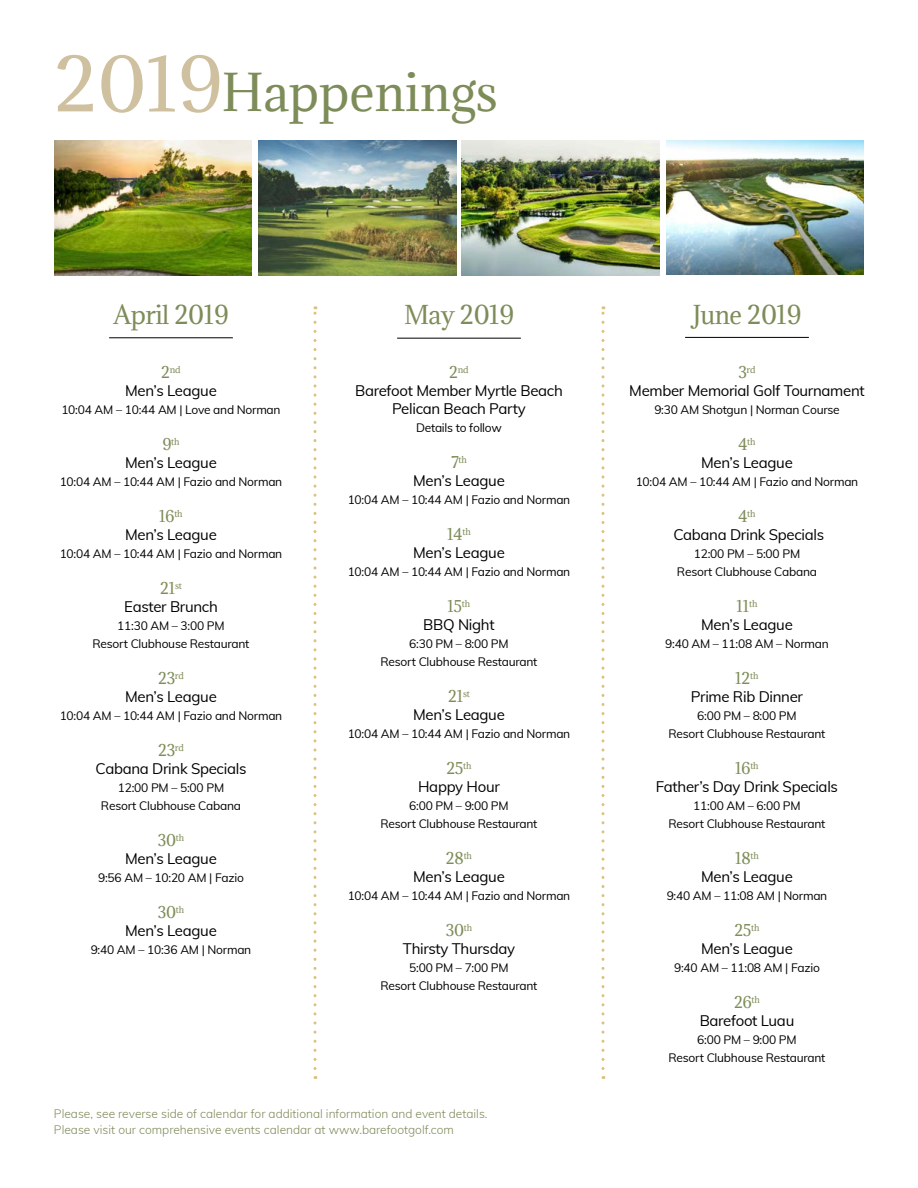
<style>
.page{position:relative;width:918px;height:1188px;background:#fff}
.page>*{position:absolute;margin:0;border:0;box-sizing:border-box;transform-origin:0 0}
.t1{font:48px "Adamina";color:#7d8c58}
.t2{font:24px "Adamina";letter-spacing:-.02em;color:#7d8c58}
.t3{font:15px/18px "Muli";letter-spacing:-.02em;color:#000;text-align:center}
.t4{font:15px "Adamina";letter-spacing:-.02em;color:#7d8c58}
.t5{font:12px/18px "Muli";letter-spacing:-.02em;color:#000;text-align:center}
.t6{font:300 12px/16.2px "Muli";color:#7d8c58}
.t7{font:8.7px "Adamina";letter-spacing:-.02em;color:#7d8c58}
.s1{font-size:69px;color:#cfc1a0}
.s2{font-size:15px}
</style>
<div class="page">
<img style="left:54px;top:141px;width:198px;height:134px">
<img style="left:258px;top:141px;width:198px;height:134px">
<img style="left:462px;top:141px;width:198px;height:134px">
<img style="left:666px;top:141px;width:198px;height:134px">
<svg style="left:314px;top:306px;width:2px;height:763px"></svg>
<svg style="left:602px;top:306px;width:2px;height:763px"></svg>
<hr style="left:109px;top:338px;width:124px;height:1px;background:#000">
<hr style="left:397px;top:338px;width:124px;height:1px;background:#000">
<hr style="left:685px;top:337px;width:124px;height:1px;background:#000">
<h1 class="t1" style="left:54px;top:60px;width:446px"><span class="s1">2019</span>Happenings</h1>
<h2 class="t2" style="left:113px;top:298px;width:117px">April 2019</h2>
<p class="t7" style="left:161px;top:364px;width:21px"><span class="s2">2</span>nd</p>
<p class="t3" style="left:125px;top:381px;width:93px">Men’s League</p>
<p class="t5" style="left:61px;top:400px;width:221px">10:04 AM – 10:44 AM | Love and Norman</p>
<p class="t7" style="left:162px;top:436px;width:19px"><span class="s2">9</span>th</p>
<p class="t3" style="left:125px;top:453px;width:93px">Men’s League</p>
<p class="t5" style="left:60px;top:472px;width:224px">10:04 AM – 10:44 AM | Fazio and Norman</p>
<p class="t4" style="left:159px;top:506px;width:25px">16<sup>th</sup></p>
<p class="t3" style="left:125px;top:525px;width:93px">Men’s League</p>
<p class="t5" style="left:60px;top:544px;width:224px">10:04 AM – 10:44 AM | Fazio and Norman</p>
<p class="t4" style="left:160px;top:578px;width:23px">21<sup>st</sup></p>
<p class="t3" style="left:124px;top:597px;width:95px">Easter Brunch</p>
<p class="t5" style="left:93px;top:616px;width:158px">11:30 AM – 3:00 PM<br>Resort Clubhouse Restaurant</p>
<p class="t4" style="left:158px;top:668px;width:27px">23<sup>rd</sup></p>
<p class="t3" style="left:125px;top:687px;width:93px">Men’s League</p>
<p class="t5" style="left:60px;top:706px;width:224px">10:04 AM – 10:44 AM | Fazio and Norman</p>
<p class="t4" style="left:158px;top:740px;width:27px">23<sup>rd</sup></p>
<p class="t3" style="left:96px;top:759px;width:152px">Cabana Drink Specials</p>
<p class="t5" style="left:101px;top:778px;width:142px">12:00 PM – 5:00 PM<br>Resort Clubhouse Cabana</p>
<p class="t4" style="left:158px;top:830px;width:28px">30<sup>th</sup></p>
<p class="t3" style="left:125px;top:849px;width:93px">Men’s League</p>
<p class="t5" style="left:98px;top:868px;width:147px">9:56 AM – 10:20 AM | Fazio</p>
<p class="t4" style="left:158px;top:902px;width:28px">30<sup>th</sup></p>
<p class="t3" style="left:125px;top:921px;width:93px">Men’s League</p>
<p class="t5" style="left:91px;top:940px;width:162px">9:40 AM – 10:36 AM | Norman</p>
<h2 class="t2" style="left:404px;top:298px;width:111px">May 2019</h2>
<p class="t7" style="left:449px;top:364px;width:21px"><span class="s2">2</span>nd</p>
<p class="t3" style="left:355px;top:381px;width:209px">Barefoot Member Myrtle Beach<br>Pelican Beach Party</p>
<p class="t5" style="left:416px;top:418px;width:87px">Details to follow</p>
<p class="t7" style="left:451px;top:454px;width:17px"><span class="s2">7</span>th</p>
<p class="t3" style="left:413px;top:471px;width:93px">Men’s League</p>
<p class="t5" style="left:348px;top:490px;width:224px">10:04 AM – 10:44 AM | Fazio and Norman</p>
<p class="t4" style="left:447px;top:524px;width:25px">14<sup>th</sup></p>
<p class="t3" style="left:413px;top:543px;width:93px">Men’s League</p>
<p class="t5" style="left:348px;top:562px;width:224px">10:04 AM – 10:44 AM | Fazio and Norman</p>
<p class="t4" style="left:448px;top:596px;width:24px">15<sup>th</sup></p>
<p class="t3" style="left:423px;top:615px;width:73px">BBQ Night</p>
<p class="t5" style="left:381px;top:634px;width:158px">6:30 PM – 8:00 PM<br>Resort Clubhouse Restaurant</p>
<p class="t4" style="left:448px;top:686px;width:23px">21<sup>st</sup></p>
<p class="t3" style="left:413px;top:705px;width:93px">Men’s League</p>
<p class="t5" style="left:348px;top:724px;width:224px">10:04 AM – 10:44 AM | Fazio and Norman</p>
<p class="t4" style="left:446px;top:758px;width:27px">25<sup>th</sup></p>
<p class="t3" style="left:418px;top:777px;width:83px">Happy Hour</p>
<p class="t5" style="left:381px;top:796px;width:158px">6:00 PM – 9:00 PM<br>Resort Clubhouse Restaurant</p>
<p class="t4" style="left:446px;top:848px;width:28px">28<sup>th</sup></p>
<p class="t3" style="left:413px;top:867px;width:93px">Men’s League</p>
<p class="t5" style="left:348px;top:886px;width:224px">10:04 AM – 10:44 AM | Fazio and Norman</p>
<p class="t4" style="left:446px;top:920px;width:28px">30<sup>th</sup></p>
<p class="t3" style="left:403px;top:939px;width:114px">Thirsty Thursday</p>
<p class="t5" style="left:381px;top:958px;width:158px">5:00 PM – 7:00 PM<br>Resort Clubhouse Restaurant</p>
<p class="t6" style="left:54px;top:1105px;width:435px">Please, see reverse side of calendar for additional information and event details.<br>Please visit our comprehensive events calendar at www.barefootgolf.com</p>
<h2 class="t2" style="left:693px;top:298px;width:110px">June 2019</h2>
<p class="t7" style="left:738px;top:364px;width:19px"><span class="s2">3</span>rd</p>
<p class="t3" style="left:629px;top:381px;width:237px">Member Memorial Golf Tournament</p>
<p class="t5" style="left:654px;top:400px;width:187px">9:30 AM Shotgun | Norman Course</p>
<p class="t7" style="left:738px;top:436px;width:19px"><span class="s2">4</span>th</p>
<p class="t3" style="left:701px;top:453px;width:93px">Men’s League</p>
<p class="t5" style="left:636px;top:472px;width:224px">10:04 AM – 10:44 AM | Fazio and Norman</p>
<p class="t7" style="left:738px;top:508px;width:19px"><span class="s2">4</span>th</p>
<p class="t3" style="left:673px;top:525px;width:152px">Cabana Drink Specials</p>
<p class="t5" style="left:677px;top:544px;width:142px">12:00 PM – 5:00 PM<br>Resort Clubhouse Cabana</p>
<p class="t4" style="left:736px;top:596px;width:23px">11<sup>th</sup></p>
<p class="t3" style="left:701px;top:615px;width:93px">Men’s League</p>
<p class="t5" style="left:665px;top:634px;width:165px">9:40 AM – 11:08 AM – Norman</p>
<p class="t4" style="left:735px;top:668px;width:25px">12<sup>th</sup></p>
<p class="t3" style="left:691px;top:687px;width:114px">Prime Rib Dinner</p>
<p class="t5" style="left:669px;top:706px;width:158px">6:00 PM – 8:00 PM<br>Resort Clubhouse Restaurant</p>
<p class="t4" style="left:735px;top:758px;width:25px">16<sup>th</sup></p>
<p class="t3" style="left:656px;top:777px;width:184px">Father’s Day Drink Specials</p>
<p class="t5" style="left:669px;top:796px;width:158px">11:00 AM – 6:00 PM<br>Resort Clubhouse Restaurant</p>
<p class="t4" style="left:735px;top:848px;width:25px">18<sup>th</sup></p>
<p class="t3" style="left:701px;top:867px;width:93px">Men’s League</p>
<p class="t5" style="left:667px;top:886px;width:162px">9:40 AM – 11:08 AM | Norman</p>
<p class="t4" style="left:734px;top:920px;width:27px">25<sup>th</sup></p>
<p class="t3" style="left:701px;top:939px;width:93px">Men’s League</p>
<p class="t5" style="left:674px;top:958px;width:147px">9:40 AM – 11:08 AM | Fazio</p>
<p class="t4" style="left:734px;top:992px;width:27px">26<sup>th</sup></p>
<p class="t3" style="left:700px;top:1011px;width:96px">Barefoot Luau</p>
<p class="t5" style="left:669px;top:1030px;width:158px">6:00 PM – 9:00 PM<br>Resort Clubhouse Restaurant</p>
</div>
